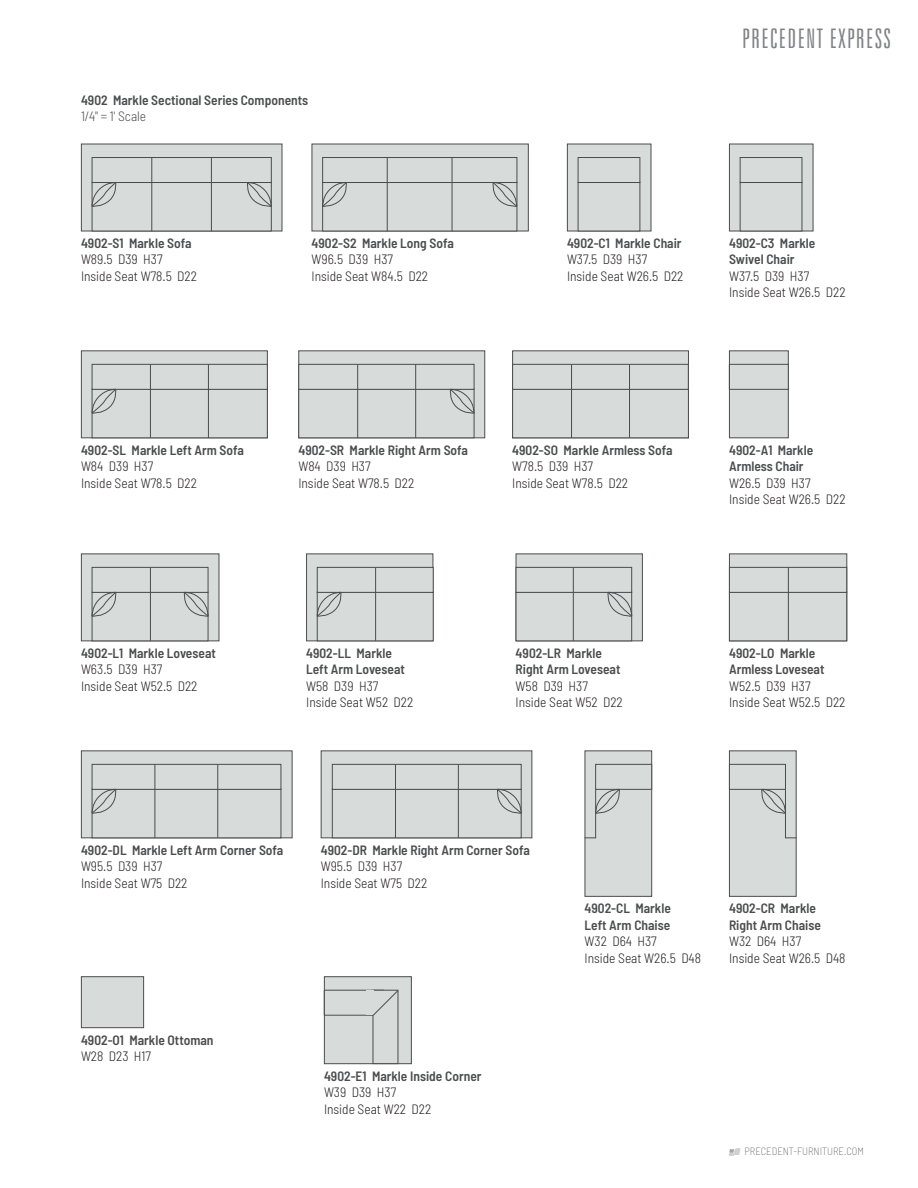
<style>
.page{position:relative;width:918px;height:1188px;background:#fff}
.page>*{position:absolute;margin:0;border:0;box-sizing:border-box;transform-origin:0 0}
.t1{font:300 extra-condensed 27px "Zurich BT";letter-spacing:.05em;color:#808285}
.t2{font:600 semi-condensed 13.5px/16.5px "Barlow";color:#4b4c4d}
.t3{font:300 semi-condensed 13.5px/16.5px "Barlow";color:#231f20}
.t4{font:300 semi-condensed 13.5px "Barlow";color:#4b4c4d}
.t5{font:200 semi-condensed 10.5px "Barlow";color:#636366}
</style>
<div class="page">
<svg style="left:729px;top:1153px;width:10px;height:4px"></svg>
<svg style="left:729px;top:1148px;width:11px;height:5px"></svg>
<div style="left:81px;top:144px;width:201px;height:87px;background:#d7dcda"></div>
<div style="left:92px;top:157px;width:180px;height:26px;background:#d7dcda;border:1px solid #4b4c4d"></div>
<hr style="left:151px;top:158px;width:1px;height:73px;background:#4b4c4d">
<hr style="left:211px;top:158px;width:1px;height:73px;background:#4b4c4d">
<svg style="left:91px;top:181px;width:26px;height:27px"></svg>
<svg style="left:246px;top:181px;width:26px;height:27px"></svg>
<div style="left:312px;top:144px;width:217px;height:87px;background:#d7dcda"></div>
<div style="left:322px;top:157px;width:195px;height:26px;background:#d7dcda;border:1px solid #4b4c4d"></div>
<hr style="left:387px;top:158px;width:1px;height:73px;background:#4b4c4d">
<hr style="left:452px;top:158px;width:1px;height:73px;background:#4b4c4d">
<svg style="left:322px;top:181px;width:26px;height:27px"></svg>
<svg style="left:492px;top:181px;width:25px;height:27px"></svg>
<div style="left:567px;top:144px;width:84px;height:87px;background:#d7dcda;border:1px solid #4b4c4d"></div>
<div style="left:578px;top:182px;width:62px;height:49px;background:#d7dcda"></div>
<div style="left:578px;top:157px;width:62px;height:26px;background:#d7dcda;border:1px solid #4b4c4d"></div>
<div style="left:729px;top:144px;width:84px;height:87px;background:#d7dcda;border:1px solid #4b4c4d"></div>
<div style="left:740px;top:182px;width:62px;height:49px;background:#d7dcda"></div>
<div style="left:740px;top:157px;width:62px;height:26px;background:#d7dcda;border:1px solid #4b4c4d"></div>
<div style="left:81px;top:350px;width:187px;height:88px;background:#d7dcda;border:1px solid #4b4c4d"></div>
<div style="left:92px;top:389px;width:176px;height:49px;background:#d7dcda;border:1px solid #4b4c4d"></div>
<div style="left:92px;top:364px;width:176px;height:26px;background:#d7dcda;border:1px solid #4b4c4d"></div>
<hr style="left:150px;top:364px;width:1px;height:74px;background:#4b4c4d">
<hr style="left:208px;top:364px;width:1px;height:74px;background:#4b4c4d">
<svg style="left:91px;top:387px;width:26px;height:28px"></svg>
<div style="left:298px;top:350px;width:187px;height:88px;background:#d7dcda;border:1px solid #4b4c4d"></div>
<div style="left:298px;top:389px;width:176px;height:49px;background:#d7dcda;border:1px solid #4b4c4d"></div>
<div style="left:298px;top:364px;width:176px;height:26px;background:#d7dcda;border:1px solid #4b4c4d"></div>
<hr style="left:415px;top:364px;width:1px;height:74px;background:#4b4c4d">
<hr style="left:357px;top:364px;width:1px;height:74px;background:#4b4c4d">
<svg style="left:449px;top:387px;width:26px;height:28px"></svg>
<div style="left:512px;top:350px;width:177px;height:88px;background:#d7dcda;border:1px solid #4b4c4d"></div>
<div style="left:512px;top:389px;width:177px;height:49px;background:#d7dcda;border:1px solid #4b4c4d"></div>
<div style="left:512px;top:364px;width:177px;height:26px;background:#d7dcda;border:1px solid #4b4c4d"></div>
<hr style="left:571px;top:364px;width:1px;height:74px;background:#4b4c4d">
<hr style="left:629px;top:364px;width:1px;height:74px;background:#4b4c4d">
<div style="left:729px;top:350px;width:60px;height:88px;background:#d7dcda;border:1px solid #4b4c4d"></div>
<div style="left:729px;top:364px;width:60px;height:26px;background:#d7dcda;border:1px solid #4b4c4d"></div>
<svg style="left:729px;top:364px;width:1px;height:25px"></svg>
<div style="left:81px;top:554px;width:138px;height:87px;background:#d7dcda;border:1px solid #4b4c4d"></div>
<div style="left:92px;top:592px;width:116px;height:49px;background:#d7dcda;border:1px solid #4b4c4d"></div>
<div style="left:92px;top:567px;width:116px;height:26px;background:#d7dcda;border:1px solid #4b4c4d"></div>
<hr style="left:150px;top:567px;width:1px;height:74px;background:#4b4c4d">
<svg style="left:91px;top:591px;width:26px;height:27px"></svg>
<svg style="left:183px;top:591px;width:26px;height:27px"></svg>
<div style="left:306px;top:554px;width:127px;height:87px;background:#d7dcda;border:1px solid #4b4c4d"></div>
<div style="left:317px;top:592px;width:117px;height:49px;background:#d7dcda;border:1px solid #4b4c4d"></div>
<div style="left:317px;top:567px;width:117px;height:26px;background:#d7dcda;border:1px solid #4b4c4d"></div>
<hr style="left:375px;top:567px;width:1px;height:74px;background:#4b4c4d">
<svg style="left:316px;top:591px;width:26px;height:27px"></svg>
<div style="left:516px;top:554px;width:127px;height:87px;background:#d7dcda;border:1px solid #4b4c4d"></div>
<div style="left:516px;top:592px;width:116px;height:49px;background:#d7dcda;border:1px solid #4b4c4d"></div>
<div style="left:516px;top:567px;width:116px;height:26px;background:#d7dcda;border:1px solid #4b4c4d"></div>
<hr style="left:573px;top:567px;width:1px;height:74px;background:#4b4c4d">
<svg style="left:607px;top:591px;width:25px;height:27px"></svg>
<div style="left:729px;top:554px;width:118px;height:87px;background:#d7dcda"></div>
<div style="left:729px;top:592px;width:118px;height:49px;background:#d7dcda;border:1px solid #4b4c4d"></div>
<div style="left:729px;top:567px;width:118px;height:26px;background:#d7dcda;border:1px solid #4b4c4d"></div>
<hr style="left:788px;top:567px;width:1px;height:74px;background:#4b4c4d">
<div style="left:81px;top:750px;width:211px;height:88px;background:#d7dcda"></div>
<div style="left:92px;top:789px;width:189px;height:49px;background:#d7dcda;border:1px solid #4b4c4d"></div>
<div style="left:92px;top:764px;width:189px;height:26px;background:#d7dcda;border:1px solid #4b4c4d"></div>
<hr style="left:155px;top:764px;width:1px;height:74px;background:#4b4c4d">
<hr style="left:217px;top:764px;width:1px;height:74px;background:#4b4c4d">
<svg style="left:91px;top:788px;width:26px;height:27px"></svg>
<div style="left:321px;top:750px;width:211px;height:88px;background:#d7dcda;border:1px solid #4b4c4d"></div>
<div style="left:332px;top:789px;width:190px;height:49px;background:#d7dcda;border:1px solid #4b4c4d"></div>
<div style="left:332px;top:764px;width:190px;height:26px;background:#d7dcda;border:1px solid #4b4c4d"></div>
<hr style="left:458px;top:764px;width:1px;height:74px;background:#4b4c4d">
<hr style="left:395px;top:764px;width:1px;height:74px;background:#4b4c4d">
<svg style="left:496px;top:788px;width:26px;height:27px"></svg>
<div style="left:585px;top:750px;width:67px;height:147px;background:#d7dcda;border:1px solid #4b4c4d"></div>
<div style="left:595px;top:764px;width:57px;height:26px;background:#d7dcda;border:1px solid #4b4c4d"></div>
<hr style="left:595px;top:789px;width:1px;height:49px;background:#4b4c4d">
<svg style="left:595px;top:788px;width:26px;height:27px"></svg>
<div style="left:729px;top:750px;width:68px;height:147px;background:#d7dcda;border:1px solid #4b4c4d"></div>
<div style="left:729px;top:764px;width:57px;height:26px;background:#d7dcda;border:1px solid #4b4c4d"></div>
<hr style="left:785px;top:789px;width:1px;height:49px;background:#4b4c4d">
<svg style="left:760px;top:788px;width:26px;height:26px"></svg>
<div style="left:81px;top:976px;width:63px;height:52px;background:#d7dcda;border:1px solid #4b4c4d"></div>
<div style="left:324px;top:976px;width:88px;height:88px;background:#d7dcda;border:1px solid #4b4c4d"></div>
<div style="left:324px;top:990px;width:60px;height:26px;background:#d7dcda;border:1px solid #4b4c4d"></div>
<div style="left:373px;top:990px;width:25px;height:74px;background:#d7dcda"></div>
<div style="left:366px;top:991px;width:8px;height:24px;background:#d7dcda"></div>
<svg style="left:372px;top:989px;width:27px;height:27px"></svg>
<p class="t2" style="left:81px;top:92px;width:229px">4902 Markle Sectional Series Components</p>
<p class="t4" style="left:81px;top:108px;width:67px">1/4" = 1' Scale</p>
<p class="t2" style="left:81px;top:234px;width:112px">4902-S1 Markle Sofa</p>
<p class="t3" style="left:81px;top:251px;width:117px">W89.5 D39 H37<br>Inside Seat W78.5 D22</p>
<p class="t2" style="left:312px;top:234px;width:144px">4902-S2 Markle Long Sofa</p>
<p class="t3" style="left:312px;top:251px;width:118px">W96.5 D39 H37<br>Inside Seat W84.5 D22</p>
<h1 class="t1" style="left:742px;top:23px;width:150px">PRECEDENT EXPRESS</h1>
<p class="t2" style="left:567px;top:234px;width:116px">4902-C1 Markle Chair</p>
<p class="t3" style="left:567px;top:251px;width:118px">W37.5 D39 H37<br>Inside Seat W26.5 D22</p>
<p class="t2" style="left:729px;top:234px;width:88px">4902-C3 Markle<br>Swivel Chair</p>
<p class="t3" style="left:729px;top:267px;width:118px">W37.5 D39 H37<br>Inside Seat W26.5 D22</p>
<p class="t2" style="left:81px;top:441px;width:165px">4902-SL Markle Left Arm Sofa</p>
<p class="t3" style="left:81px;top:458px;width:117px">W84 D39 H37<br>Inside Seat W78.5 D22</p>
<p class="t2" style="left:298px;top:441px;width:171px">4902-SR Markle Right Arm Sofa</p>
<p class="t3" style="left:298px;top:458px;width:117px">W84 D39 H37<br>Inside Seat W78.5 D22</p>
<p class="t2" style="left:512px;top:441px;width:162px">4902-SO Markle Armless Sofa</p>
<p class="t3" style="left:512px;top:458px;width:117px">W78.5 D39 H37<br>Inside Seat W78.5 D22</p>
<p class="t2" style="left:729px;top:441px;width:86px">4902-A1 Markle<br>Armless Chair</p>
<p class="t3" style="left:729px;top:474px;width:118px">W26.5 D39 H37<br>Inside Seat W26.5 D22</p>
<p class="t2" style="left:81px;top:644px;width:136px">4902-L1 Markle Loveseat</p>
<p class="t3" style="left:81px;top:661px;width:118px">W63.5 D39 H37<br>Inside Seat W52.5 D22</p>
<p class="t2" style="left:306px;top:644px;width:100px">4902-LL Markle<br>Left Arm Loveseat</p>
<p class="t3" style="left:306px;top:677px;width:109px">W58 D39 H37<br>Inside Seat W52 D22</p>
<p class="t2" style="left:516px;top:644px;width:106px">4902-LR Markle<br>Right Arm Loveseat</p>
<p class="t3" style="left:516px;top:677px;width:109px">W58 D39 H37<br>Inside Seat W52 D22</p>
<p class="t2" style="left:729px;top:644px;width:97px">4902-LO Markle<br>Armless Loveseat</p>
<p class="t3" style="left:729px;top:677px;width:118px">W52.5 D39 H37<br>Inside Seat W52.5 D22</p>
<p class="t2" style="left:81px;top:841px;width:204px">4902-DL Markle Left Arm Corner Sofa</p>
<p class="t3" style="left:81px;top:858px;width:108px">W95.5 D39 H37<br>Inside Seat W75 D22</p>
<p class="t2" style="left:321px;top:841px;width:211px">4902-DR Markle Right Arm Corner Sofa</p>
<p class="t3" style="left:321px;top:858px;width:108px">W95.5 D39 H37<br>Inside Seat W75 D22</p>
<p class="t2" style="left:81px;top:1031px;width:134px">4902-O1 Markle Ottoman</p>
<p class="t3" style="left:81px;top:1048px;width:72px">W28 D23 H17</p>
<p class="t2" style="left:324px;top:1067px;width:159px">4902-E1 Markle Inside Corner</p>
<p class="t3" style="left:324px;top:1084px;width:109px">W39 D39 H37<br>Inside Seat W22 D22</p>
<p class="t2" style="left:585px;top:900px;width:88px">4902-CL Markle<br>Left Arm Chaise</p>
<p class="t3" style="left:585px;top:933px;width:118px">W32 D64 H37<br>Inside Seat W26.5 D48</p>
<p class="t2" style="left:729px;top:900px;width:93px">4902-CR Markle<br>Right Arm Chaise</p>
<p class="t3" style="left:729px;top:933px;width:118px">W32 D64 H37<br>Inside Seat W26.5 D48</p>
<p class="t5" style="left:745px;top:1145px;width:121px">PRECEDENT-FURNITURE.COM</p>
</div>
